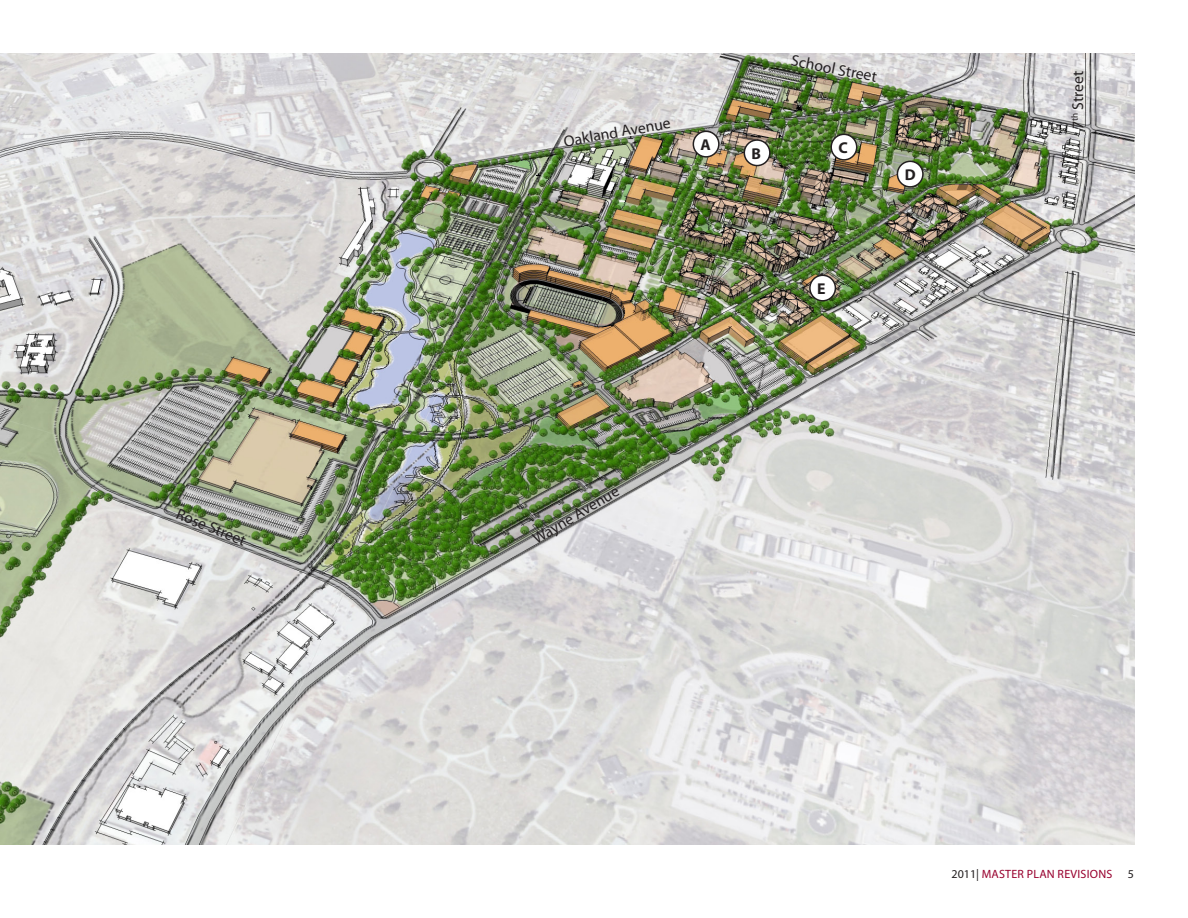
<style>
.page{position:relative;width:1188px;height:918px;background:#fff}
.page>*{position:absolute;margin:0;border:0;box-sizing:border-box;transform-origin:0 0}
.t1{font:15.75px "Myriad Pro";color:#231f20}
.t2{font:700 15.75px "Myriad Pro";color:#231f20}
.t3{font:12px "Myriad Pro";letter-spacing:.02em;color:#98012e}
.t4{font:12px "Myriad Pro";color:#231f20}
.s1{color:#231f20}
</style>
<div class="page">
<img style="left:0;top:53px;width:1134px;height:792px">
<div style="left:831px;top:134px;width:26px;height:26px;background:#fff;border-radius:50%"></div>
<div style="left:830px;top:134px;width:27px;height:27px;border:2px solid #231f20;border-radius:50%"></div>
<div style="left:897px;top:161px;width:26px;height:26px;background:#fff;border-radius:50%"></div>
<div style="left:897px;top:161px;width:27px;height:27px;border:2px solid #231f20;border-radius:50%"></div>
<div style="left:810px;top:275px;width:25px;height:26px;background:#fff;border-radius:50%"></div>
<div style="left:809px;top:275px;width:27px;height:27px;border:2px solid #231f20;border-radius:50%"></div>
<div style="left:693px;top:131px;width:26px;height:26px;background:#fff;border-radius:50%"></div>
<div style="left:693px;top:131px;width:27px;height:27px;border:2px solid #231f20;border-radius:50%"></div>
<div style="left:744px;top:140px;width:26px;height:26px;background:#fff;border-radius:50%"></div>
<div style="left:744px;top:139px;width:27px;height:27px;border:2px solid #231f20;border-radius:50%"></div>
<p class="t1" style="left:181px;top:504px;width:75px;rotate:22deg">Rose Street</p>
<p class="t1" style="left:562px;top:132px;width:110px;rotate:-10deg">Oakland Avenue</p>
<p class="t2" style="left:701px;top:134px;width:12px">A</p>
<p class="t2" style="left:752px;top:143px;width:11px">B</p>
<p class="t1" style="left:793px;top:51px;width:88px;rotate:11deg">School Street</p>
<p class="t2" style="left:838px;top:137px;width:11px">C</p>
<p class="t2" style="left:905px;top:164px;width:12px">D</p>
<p class="t2" style="left:817px;top:278px;width:10px">E</p>
<p class="t1" style="left:529px;top:532px;width:99px;rotate:-31deg">Wayne Avenue</p>
<p class="t1" style="left:1068px;top:129px;width:60px;rotate:-90deg">7<sup>th</sup> Street</p>
<p class="t3" style="left:952px;top:866px;width:162px"><span class="s1">2011|</span> MASTER PLAN REVISIONS</p>
<p class="t4" style="left:1128px;top:866px;width:8px">5</p>
</div>
